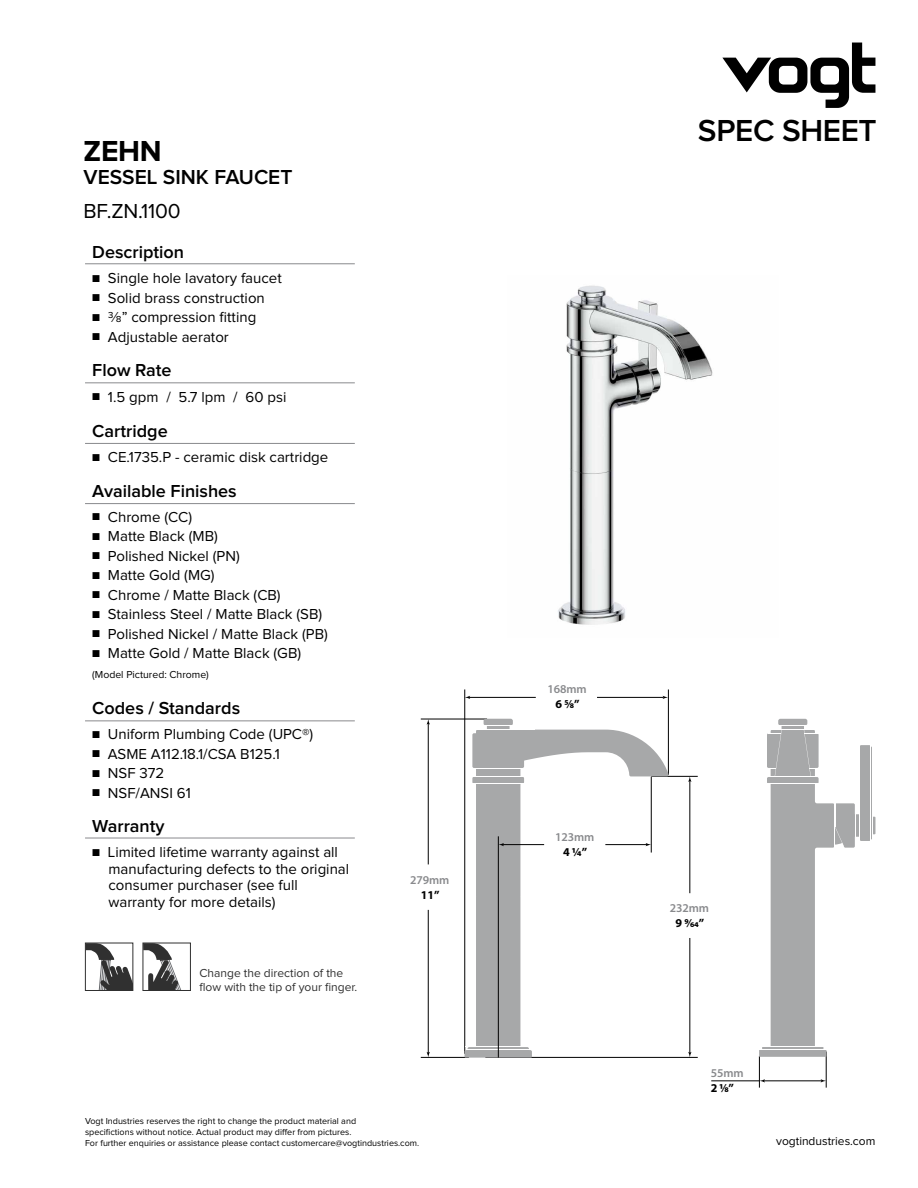
<style>
.page{position:relative;width:918px;height:1188px;background:#fff}
.page>*{position:absolute;margin:0;border:0;box-sizing:border-box;transform-origin:0 0}
.t1{font:600 31.5px "Proxima Nova";letter-spacing:-.01em;color:#000}
.t2{font:700 30px "Proxima Nova";color:#000}
.t3{font:600 21px "Proxima Nova";color:#000}
.t4{font:21px "Proxima Nova";letter-spacing:-.01em;color:#000}
.t5{font:600 18px "Proxima Nova";color:#000}
.t6{font:15px/16.5px "Proxima Nova";color:#000}
.t7{font:12px/14.4px "Proxima Nova";color:#303030}
.t8{font:600 12px "Myriad Pro";letter-spacing:-.01em;color:#898a8d}
.t9{font:700 12px "Myriad Pro";color:#000}
.t10{font:12px "Proxima Nova";color:#000}
.t11{font:10.5px "Proxima Nova";color:#000}
.t12{font:9px/10.8px "Proxima Nova";color:#000}
.s1{font-size:12px}
</style>
<div class="page">
<hr style="left:485px;top:1057px;width:213px;height:1px;background:#000">
<hr style="left:668px;top:689px;width:1px;height:86px;background:#000">
<hr style="left:651px;top:776px;width:47px;height:1px;background:#000">
<hr style="left:464px;top:689px;width:1px;height:365px;background:#000">
<hr style="left:421px;top:719px;width:66px;height:1px;background:#000">
<hr style="left:421px;top:1057px;width:48px;height:1px;background:#000">
<svg style="left:465px;top:719px;width:204px;height:339px"></svg>
<svg style="left:722px;top:43px;width:153px;height:65px"></svg>
<img style="left:558px;top:285px;width:155px;height:340px">
<hr style="left:759px;top:1056px;width:1px;height:32px;background:#000">
<hr style="left:826px;top:1052px;width:1px;height:36px;background:#000">
<hr style="left:711px;top:1081px;width:48px;height:1px;background:#000">
<hr style="left:764px;top:1081px;width:58px;height:1px;background:#000">
<hr style="left:468px;top:697px;width:68px;height:1px;background:#000">
<hr style="left:597px;top:697px;width:67px;height:1px;background:#000">
<hr style="left:428px;top:723px;width:1px;height:141px;background:#000">
<hr style="left:428px;top:910px;width:1px;height:145px;background:#000">
<svg style="left:633px;top:735px;width:4px;height:7px"></svg>
<hr style="left:690px;top:780px;width:1px;height:113px;background:#000">
<hr style="left:605px;top:844px;width:44px;height:1px;background:#000">
<hr style="left:503px;top:844px;width:41px;height:1px;background:#000">
<hr style="left:690px;top:938px;width:1px;height:116px;background:#000">
<svg style="left:427px;top:719px;width:3px;height:6px"></svg>
<svg style="left:663px;top:696px;width:5px;height:3px"></svg>
<svg style="left:499px;top:843px;width:5px;height:3px"></svg>
<svg style="left:646px;top:843px;width:5px;height:3px"></svg>
<svg style="left:760px;top:1079px;width:5px;height:3px"></svg>
<svg style="left:821px;top:1079px;width:5px;height:3px"></svg>
<hr style="left:85px;top:263px;width:270px;height:1px;background:#898a8d">
<hr style="left:85px;top:382px;width:270px;height:1px;background:#898a8d">
<hr style="left:85px;top:443px;width:270px;height:1px;background:#898a8d">
<hr style="left:85px;top:503px;width:270px;height:1px;background:#898a8d">
<hr style="left:85px;top:720px;width:270px;height:1px;background:#898a8d">
<hr style="left:85px;top:838px;width:270px;height:1px;background:#898a8d">
<svg style="left:87px;top:943px;width:47px;height:46px"></svg>
<div style="left:133px;top:969px;width:8px;height:31px;background:#fff"></div>
<div style="left:143px;top:943px;width:48px;height:48px;border:1px solid #303030"></div>
<div style="left:85px;top:943px;width:48px;height:48px;border:1px solid #303030"></div>
<svg style="left:143px;top:943px;width:44px;height:48px"></svg>
<svg style="left:759px;top:719px;width:116px;height:338px"></svg>
<hr style="left:476px;top:726px;width:58px;height:1px;background:#fff">
<hr style="left:476px;top:729px;width:58px;height:1px;background:#fff">
<hr style="left:472px;top:768px;width:58px;height:1px;background:#fff">
<hr style="left:472px;top:776px;width:58px;height:1px;background:#fff">
<hr style="left:471px;top:784px;width:58px;height:1px;background:#fff">
<hr style="left:465px;top:1047px;width:80px;height:1px;background:#fff">
<hr style="left:466px;top:1050px;width:80px;height:1px;background:#fff">
<hr style="left:498px;top:836px;width:1px;height:222px;background:#000">
<h2 class="t2" style="left:84px;top:138px;width:80px">ZEHN</h2>
<h3 class="t3" style="left:84px;top:167px;width:211px">VESSEL SINK FAUCET</h3>
<h3 class="t4" style="left:84px;top:202px;width:98px">BF.ZN.1100</h3>
<p class="t5" style="left:92px;top:244px;width:93px">Description</p>
<p class="t6" style="left:92px;top:271px;width:191px"><span class="s1">■</span> Single hole lavatory faucet</p>
<p class="t6" style="left:92px;top:290px;width:174px"><span class="s1">■</span> Solid brass construction</p>
<p class="t6" style="left:92px;top:310px;width:166px"><span class="s1">■</span> 3/8” compression fitting</p>
<p class="t6" style="left:92px;top:329px;width:138px"><span class="s1">■</span> Adjustable aerator</p>
<p class="t5" style="left:92px;top:362px;width:81px">Flow Rate</p>
<p class="t6" style="left:92px;top:389px;width:196px"><span class="s1">■</span> 1.5 gpm / 5.7 lpm / 60 psi</p>
<p class="t5" style="left:92px;top:423px;width:77px">Cartridge</p>
<p class="t6" style="left:92px;top:450px;width:238px"><span class="s1">■</span> CE.1735.P - ceramic disk cartridge</p>
<p class="t5" style="left:92px;top:482px;width:146px">Available Finishes</p>
<p class="t6" style="left:92px;top:509px;width:101px"><span class="s1">■</span> Chrome (CC)</p>
<p class="t6" style="left:92px;top:529px;width:127px"><span class="s1">■</span> Matte Black (MB)</p>
<p class="t6" style="left:92px;top:548px;width:149px"><span class="s1">■</span> Polished Nickel (PN)</p>
<p class="t6" style="left:92px;top:568px;width:124px"><span class="s1">■</span> Matte Gold (MG)</p>
<p class="t6" style="left:92px;top:587px;width:190px"><span class="s1">■</span> Chrome / Matte Black (CB)</p>
<p class="t6" style="left:92px;top:607px;width:231px"><span class="s1">■</span> Stainless Steel / Matte Black (SB)</p>
<p class="t6" style="left:92px;top:626px;width:237px"><span class="s1">■</span> Polished Nickel / Matte Black (PB)</p>
<p class="t6" style="left:92px;top:646px;width:210px"><span class="s1">■</span> Matte Gold / Matte Black (GB)</p>
<p class="t11" style="left:92px;top:670px;width:118px">(Model Pictured: Chrome)</p>
<p class="t5" style="left:92px;top:700px;width:149px">Codes / Standards</p>
<p class="t6" style="left:92px;top:727px;width:223px"><span class="s1">■</span> Uniform Plumbing Code (UPC®)</p>
<p class="t6" style="left:92px;top:746px;width:189px"><span class="s1">■</span> ASME A112.18.1/CSA B125.1</p>
<p class="t6" style="left:92px;top:766px;width:74px"><span class="s1">■</span> NSF 372</p>
<p class="t6" style="left:92px;top:785px;width:100px"><span class="s1">■</span> NSF/ANSI 61</p>
<p class="t5" style="left:92px;top:818px;width:74px">Warranty</p>
<p class="t6" style="left:108px;top:845px;width:242px;text-indent:-16px"><span class="s1">■</span> Limited lifetime warranty against all manufacturing defects to the original consumer purchaser (see full warranty for more details)</p>
<p class="t7" style="left:199px;top:966px;width:159px">Change the direction of the flow with the tip of your finger.</p>
<p class="t8" style="left:410px;top:872px;width:41px">279mm</p>
<p class="t9" style="left:421px;top:887px;width:20px">11”</p>
<p class="t12" style="left:85px;top:1116px;width:336px">Vogt Industries reserves the right to change the product material and<br>specifictions without notice. Actual product may differ from pictures.<br>For further enquiries or assistance please contact customercare@vogtindustries.com.</p>
<h1 class="t1" style="left:698px;top:116px;width:180px">SPEC SHEET</h1>
<p class="t8" style="left:548px;top:682px;width:41px">168mm</p>
<p class="t9" style="left:556px;top:696px;width:25px">6 5/8”</p>
<p class="t8" style="left:555px;top:829px;width:41px">123mm</p>
<p class="t9" style="left:563px;top:844px;width:26px">4 1/4”</p>
<p class="t8" style="left:670px;top:900px;width:41px">232mm</p>
<p class="t9" style="left:676px;top:915px;width:30px">9 9/64”</p>
<p class="t8" style="left:711px;top:1065px;width:34px">55mm</p>
<p class="t9" style="left:711px;top:1080px;width:25px">2 1/8”</p>
<p class="t10" style="left:776px;top:1136px;width:101px">vogtindustries.com</p>
</div>
